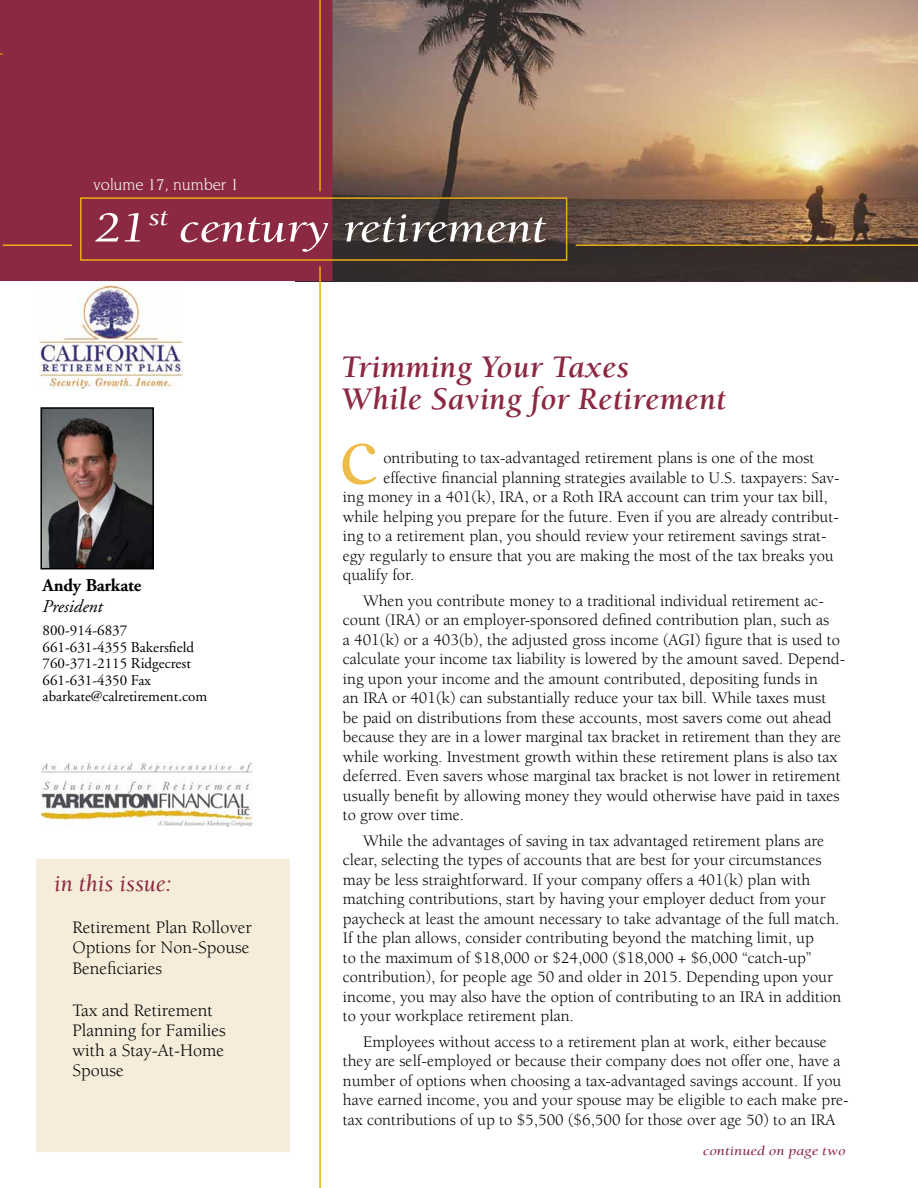
<style>
.page{position:relative;width:918px;height:1188px;background:#fff}
.page>*{position:absolute;margin:0;border:0;box-sizing:border-box;transform-origin:0 0}
.t1{font:500 90px "Berkeley";color:#edbc49}
.t2{font:italic 43.5px "Berkeley";letter-spacing:-.01em;color:#fff;scale:1.2 1}
.t3{font:italic 700 32.25px/32.2px "Berkeley";letter-spacing:.01em;color:#8b2942}
.t4{font:italic 25.35px "Berkeley";color:#fff;scale:1.2 1}
.t5{font:italic 24px "Berkeley";color:#8b2942}
.t6{font:18px/20.2px "Berkeley";color:#000}
.t7{font:700 18px "Adobe Garamond";letter-spacing:-.01em;color:#000}
.t8{font:italic 18px "Adobe Garamond";color:#000}
.t9{font:16.5px/19.5px "Berkeley";color:#000}
.t10{font:16.5px "Novarese IT Cby BT";color:#fff}
.t11{font:15px/16.5px "Adobe Garamond";color:#000}
.t12{font:italic 13.5px "Berkeley";color:#8b2942;scale:1.2 1}
</style>
<div class="page">
<div style="left:36px;top:859px;width:254px;height:293px;background:#f5edda"></div>
<img style="left:332px;top:0;width:586px;height:281px">
<div style="left:0;top:0;width:332px;height:281px;background:#8b2942"></div>
<div style="left:80px;top:197px;width:487px;height:64px;border:2px solid #e8ae10"></div>
<svg style="left:0;top:0;width:3px;height:76px"></svg>
<div style="left:315px;top:204px;width:11px;height:52px;background:#8b2942"></div>
<hr style="left:3px;top:244px;width:69px;height:2px;background:#e8ae10">
<hr style="left:576px;top:244px;width:342px;height:2px;background:#e8ae10">
<hr style="left:319px;top:0;width:2px;height:191px;background:#e8ae10">
<div style="left:144px;top:213px;width:30px;height:33px;background:#8b2942"></div>
<hr style="left:319px;top:266px;width:2px;height:922px;background:#e8ae10">
<img style="left:43px;top:410px;width:108px;height:156px">
<div style="left:40px;top:407px;width:114px;height:162px;border:2px solid #000"></div>
<img style="left:39px;top:286px;width:143px;height:103px">
<img style="left:41px;top:762px;width:211px;height:65px">
<p class="t10" style="left:94px;top:175px;width:147px">volume 17, number 1</p>
<h3 class="t4" style="left:148px;top:204px;width:18px">st</h3>
<h2 class="t2" style="left:95px;top:205px;width:378px">21<sup>st</sup> century retirement</h2>
<p class="t7" style="left:43px;top:576px;width:100px">Andy Barkate</p>
<p class="t8" style="left:43px;top:597px;width:62px">President</p>
<p class="t11" style="left:43px;top:623px;width:166px">800-914-6837<br>661-631-4355 Bakersfield<br>760-371-2115 Ridgecrest<br>661-631-4350 Fax abarkate@calretirement.com</p>
<h3 class="t5" style="left:54px;top:871px;width:119px">in this issue:</h3>
<p class="t6" style="left:72px;top:918px;width:181px">Retirement Plan Rollover<br>Options for Non-Spouse<br>Beneficiaries</p>
<p class="t6" style="left:72px;top:1000px;width:155px">Tax and Retirement<br>Planning for Families with a Stay-At-Home<br>Spouse</p>
<h3 class="t3" style="left:342px;top:351px;width:386px">Trimming Your Taxes<br>While Saving for Retirement</h3>
<p class="t9" style="left:383px;top:448px;width:432px">ontributing to tax-advantaged retirement plans is one of the most</p>
<p class="t9" style="left:383px;top:468px;width:458px">effective financial planning strategies available to U.S. taxpayers: Sav-</p>
<p class="t9" style="left:343px;top:487px;width:486px">ing money in a 401(k), IRA, or a Roth IRA account can trim your tax bill,</p>
<p class="t9" style="left:343px;top:507px;width:497px">while helping you prepare for the future. Even if you are already contribut-</p>
<p class="t9" style="left:343px;top:526px;width:485px">ing to a retirement plan, you should review your retirement savings strat-</p>
<p class="t9" style="left:343px;top:546px;width:492px">egy regularly to ensure that you are making the most of the tax breaks you</p>
<p class="t9" style="left:343px;top:565px;width:73px">qualify for.</p>
<p class="t9" style="left:343px;top:591px;width:504px;text-indent:20px">When you contribute money to a traditional individual retirement ac&shy;count (IRA) or an employer-sponsored defined contribution plan, such as<br>a 401(k) or a 403(b), the adjusted gross income (AGI) figure that is used to calculate your income tax liability is lowered by the amount saved. Depend&shy;ing upon your income and the amount contributed, depositing funds in<br>an IRA or 401(k) can substantially reduce your tax bill. While taxes must be paid on distributions from these accounts, most savers come out ahead because they are in a lower marginal tax bracket in retirement than they are while working. Investment growth within these retirement plans is also tax deferred. Even savers whose marginal tax bracket is not lower in retirement usually benefit by allowing money they would otherwise have paid in taxes to grow over time.</p>
<p class="t9" style="left:343px;top:831px;width:500px;text-indent:20px">While the advantages of saving in tax advantaged retirement plans are clear, selecting the types of accounts that are best for your circumstances may be less straightforward. If your company offers a 401(k) plan with matching contributions, start by having your employer deduct from your paycheck at least the amount necessary to take advantage of the full match.<br>If the plan allows, consider contributing beyond the matching limit, up<br>to the maximum of $18,000 or $24,000 ($18,000 + $6,000 “catch-up” contribution), for people age 50 and older in 2015. Depending upon your income, you may also have the option of contributing to an IRA in addition to your workplace retirement plan.</p>
<p class="t9" style="left:343px;top:1032px;width:507px;text-indent:20px">Employees without access to a retirement plan at work, either because they are self-employed or because their company does not offer one, have a number of options when choosing a tax-advantaged savings account. If you have earned income, you and your spouse may be eligible to each make pre&shy;tax contributions of up to $5,500 ($6,500 for those over age 50) to an IRA</p>
<h1 class="t1" style="left:338px;top:407px;width:41px">c</h1>
<p class="t12" style="left:703px;top:1144px;width:121px">continued on page two</p>
</div>
